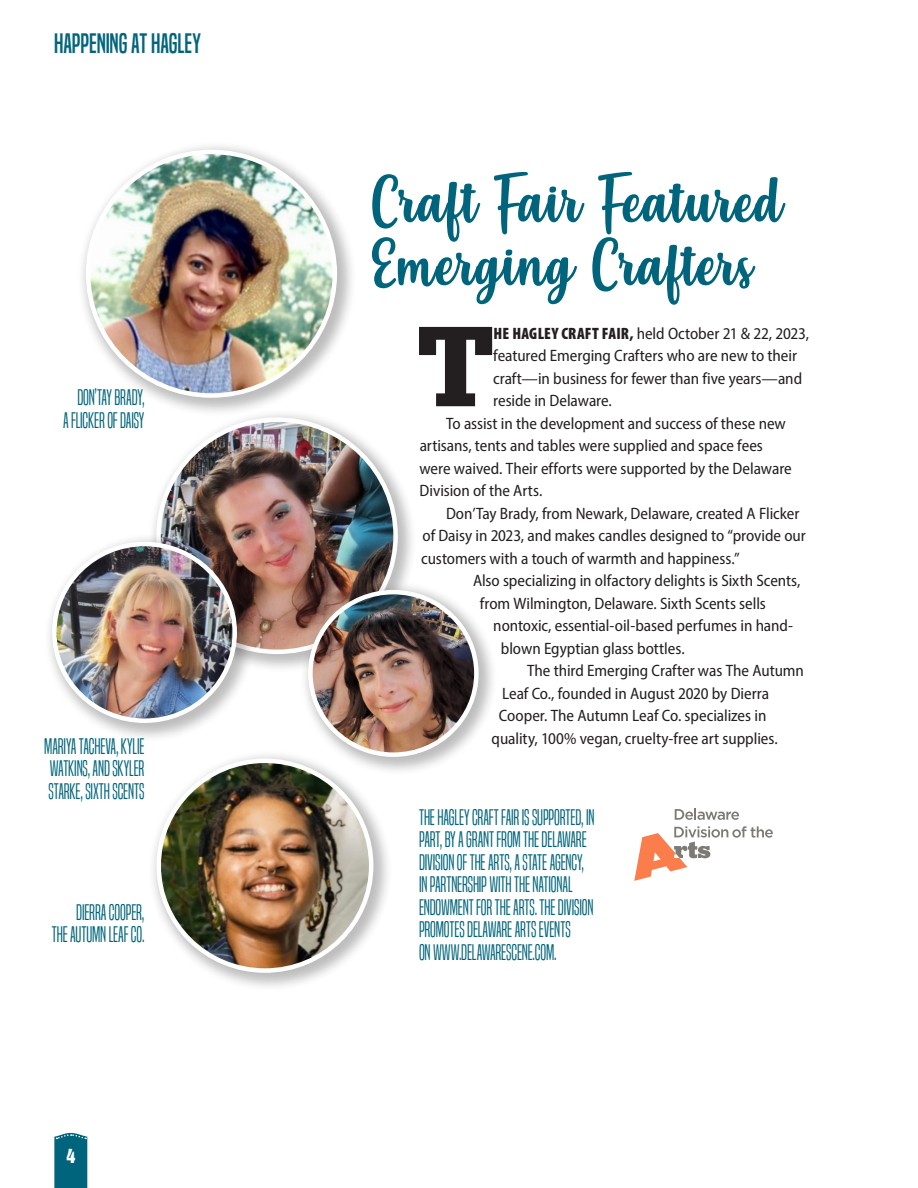
<style>
.page{position:relative;width:918px;height:1188px;background:#fff}
.page>*{position:absolute;margin:0;border:0;box-sizing:border-box;transform-origin:0 0}
.story_text__first_para{font:900 110.7px "Glypha LT Std";color:#231f20}
.t1{font:60px/63px "Misses";letter-spacing:.01em;color:#00657c}
.t2{font:26.25px "Built Titling Rg";letter-spacing:-.005em;color:#00657c}
.box_2{font:21px/22.5px "Built Titling Lt";letter-spacing:-.005em;color:#00657c;text-align:right}
.t3{font:18px "Helvetica Inserat LT Std";color:#fff}
.story_text{font:semi-condensed 16.5px/22.5px "Myriad Pro";letter-spacing:-.005em;color:#231f20}
.story_text__first_para-2{font:semi-condensed 16.5px/22.5px "Myriad Pro";letter-spacing:-.005em;color:#231f20}
.s1{font-weight:900;font-stretch:condensed}
</style>
<div class="page">
<svg style="left:54px;top:1133px;width:33px;height:55px;background:#0c6c82"></svg>
<div style="left:147px;top:408px;width:270px;height:266px;background:#231f20;opacity:.3"></div>
<img style="left:159px;top:420px;width:237px;height:229px">
<div style="left:43px;top:533px;width:213px;height:210px;background:#231f20;opacity:.3"></div>
<img style="left:54px;top:544px;width:181px;height:177px">
<div style="left:52px;top:542px;width:185px;height:181px;border:4px solid #fff;border-radius:50%"></div>
<div style="left:299px;top:581px;width:199px;height:195px;background:#231f20;opacity:.3"></div>
<img style="left:310px;top:592px;width:166px;height:163px">
<div style="left:308px;top:590px;width:171px;height:167px;border:4px solid #fff;border-radius:50%"></div>
<div style="left:77px;top:141px;width:280px;height:277px;background:#231f20;opacity:.3"></div>
<img style="left:88px;top:152px;width:247px;height:244px">
<div style="left:147px;top:750px;width:246px;height:243px;background:#231f20;opacity:.3"></div>
<img style="left:159px;top:761px;width:212px;height:210px">
<svg style="left:675px;top:809px;width:64px;height:11px"></svg>
<svg style="left:634px;top:826px;width:139px;height:55px"></svg>
<p class="t2" style="left:54px;top:28px;width:148px">HAPPENING AT HAGLEY</p>
<p class="box_2" style="left:63px;top:386px;width:83px">DON’TAY BRADY,<br>A FLICKER OF DAISY</p>
<p class="box_2" style="left:44px;top:735px;width:102px;text-align:justify">MARIYA TACHEVA, KYLIE WATKINS, AND SKYLER STARKE, SIXTH SCENTS</p>
<p class="box_2" style="left:52px;top:901px;width:94px">DIERRA COOPER,<br>THE AUTUMN LEAF CO.</p>
<p class="t3" style="left:66px;top:1145px;width:10px">4</p>
<p class="t1" style="left:369px;top:172px;width:415px">Craft Fair Featured<br>Emerging Crafters</p>
<p class="story_text__first_para" style="left:419px;top:300px;width:75px">T</p>
<p class="story_text__first_para-2" style="left:493px;top:322px;width:318px"><span class="s1">HE HAGLEY CRAFT FAIR,</span> held October 21 &amp; 22, 2023, featured Emerging Crafters who are new to their craft—in business for fewer than five years—and reside in Delaware.</p>
<p class="story_text" style="left:420px;top:412px;width:374px;text-indent:27px">To assist in the development and success of these new artisans, tents and tables were supplied and space fees were waived. Their efforts were supported by the Delaware Division of the Arts.</p>
<p class="story_text" style="left:421px;top:502px;width:386px;text-indent:25px">Don’Tay Brady, from Newark, Delaware, created A Flicker of Daisy in 2023, and makes candles designed to “provide our customers with a touch of warmth and happiness.”</p>
<p class="story_text" style="left:473px;top:569px;width:329px">Also specializing in olfactory delights is Sixth Scents,</p>
<p class="story_text" style="left:480px;top:592px;width:288px">from Wilmington, Delaware. Sixth Scents sells</p>
<p class="story_text" style="left:493px;top:614px;width:301px">nontoxic, essential-oil-based perfumes in hand-</p>
<p class="story_text" style="left:501px;top:637px;width:186px">blown Egyptian glass bottles.</p>
<p class="story_text" style="left:527px;top:659px;width:278px">The third Emerging Crafter was The Autumn</p>
<p class="story_text" style="left:502px;top:682px;width:268px">Leaf Co., founded in August 2020 by Dierra</p>
<p class="story_text" style="left:499px;top:704px;width:269px">Cooper. The Autumn Leaf Co. specializes in</p>
<p class="story_text" style="left:492px;top:727px;width:288px">quality, 100% vegan, cruelty-free art supplies.</p>
<p class="box_2" style="left:419px;top:806px;width:177px;text-align:left">THE HAGLEY CRAFT FAIR IS SUPPORTED, IN PART, BY A GRANT FROM THE DELAWARE DIVISION OF THE ARTS, A STATE AGENCY, IN PARTNERSHIP WITH THE NATIONAL ENDOWMENT FOR THE ARTS. THE DIVISION PROMOTES DELAWARE ARTS EVENTS<br>ON WWW.DELAWARESCENE.COM.</p>
</div>
